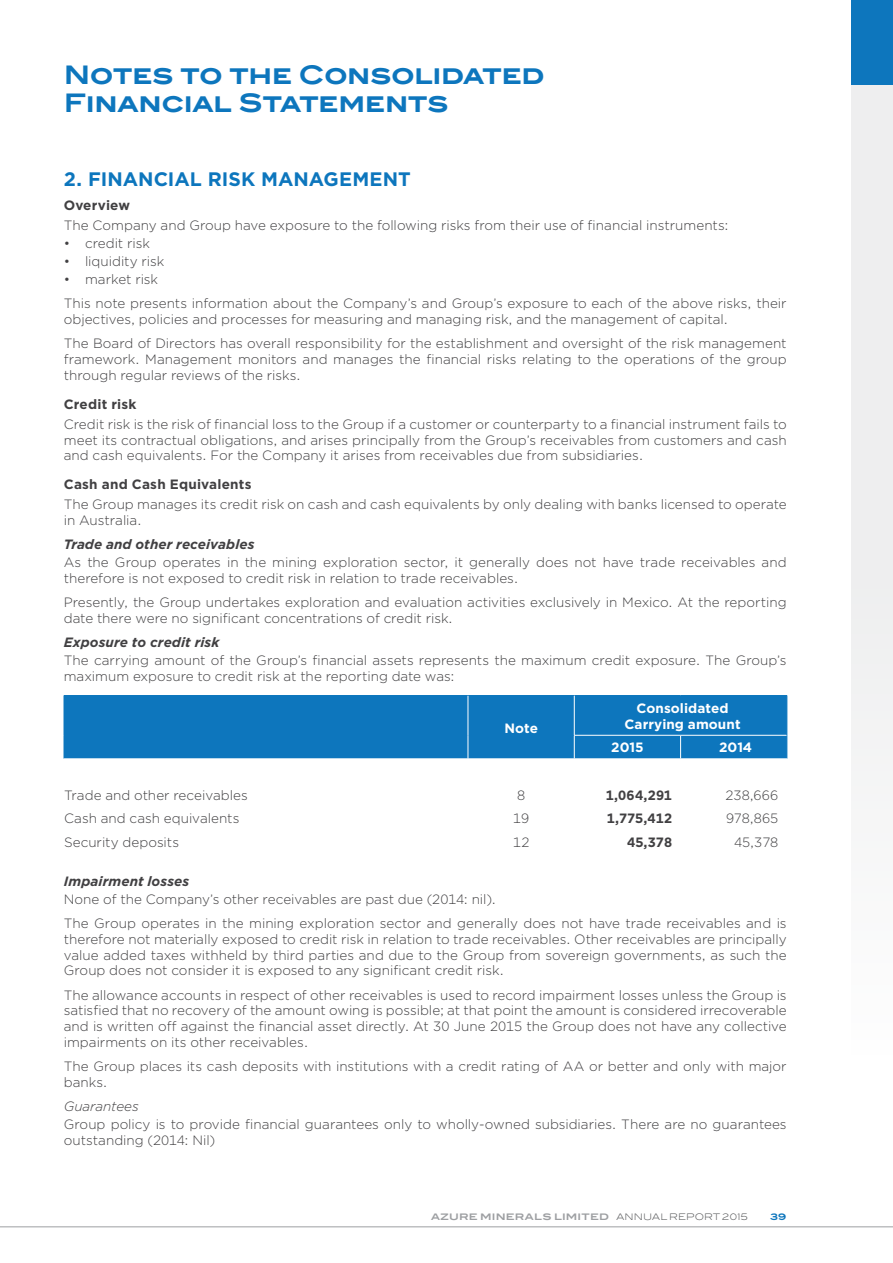
<style>
.page{position:relative;width:893px;height:1263px;background:#fff}
.page>*{position:absolute;margin:0;border:0;box-sizing:border-box;transform-origin:0 0}
.t1{font:700 25.5px/27.6px "Blair ITC";letter-spacing:-.02em;color:#0d76bd;scale:.94 1}
.t2{font:700 19.5px "Gotham";color:#0d76bd}
.t3{font:300 13.5px/15.8px "Gotham";color:#414042}
.t4{font:700 13.5px "Gotham";letter-spacing:.015em;color:#414042}
.t5{font:italic 700 13.5px "Gotham";letter-spacing:.005em;color:#414042}
.t6{font:700 13.5px/16.2px "Gotham";letter-spacing:.005em;color:#fff;text-align:center}
.t7{font:italic 300 13.5px "Gotham";letter-spacing:-.005em;color:#414042}
.t8{font:700 9px "Blair ITC";letter-spacing:.02em;color:#9d9fa2}
.t9{font:700 9px "Blair ITC";color:#0d76bd}
.s1{font-weight:300;color:#58595b}
</style>
<div class="page">
<div style="left:851px;top:0;width:42px;height:85px;background:#0d76bd"></div>
<hr style="left:0;top:1226px;width:893px;height:1px;background:#9d9fa2">
<div style="left:851px;top:85px;width:42px;height:1135px;background:linear-gradient(to right,#f4f4f4,#f4f4f4)"></div>
<div style="left:65px;top:696px;width:722px;height:62px;background:#0d76bd"></div>
<hr style="left:64px;top:695px;width:404px;height:1px;background:#0d76bd">
<hr style="left:64px;top:696px;width:1px;height:39px;background:#0d76bd">
<hr style="left:468px;top:695px;width:106px;height:1px;background:#0d76bd">
<hr style="left:574px;top:695px;width:107px;height:1px;background:#0d76bd">
<hr style="left:681px;top:695px;width:106px;height:1px;background:#0d76bd">
<svg style="left:64px;top:735px;width:1px;height:23px"></svg>
<svg style="left:787px;top:735px;width:1px;height:24px"></svg>
<hr style="left:468px;top:696px;width:1px;height:39px;background:#fff">
<svg style="left:468px;top:735px;width:1px;height:23px"></svg>
<hr style="left:574px;top:696px;width:1px;height:39px;background:#fff">
<hr style="left:574px;top:735px;width:107px;height:1px;background:#fff">
<svg style="left:574px;top:735px;width:1px;height:24px"></svg>
<hr style="left:681px;top:735px;width:106px;height:1px;background:#fff">
<svg style="left:680px;top:735px;width:1px;height:24px"></svg>
<hr style="left:787px;top:696px;width:1px;height:39px;background:#0d76bd">
<h1 class="t1" style="left:64px;top:61px;width:513px">Notes to the Consolidated<br>Financial Statements</h1>
<h2 class="t2" style="left:64px;top:166px;width:349px">2. FINANCIAL RISK MANAGEMENT</h2>
<p class="t4" style="left:64px;top:197px;width:68px">Overview</p>
<p class="t3" style="left:64px;top:217px;width:666px">The Company and Group have exposure to the following risks from their use of financial instruments:</p>
<p class="t3" style="left:64px;top:235px;width:88px">• credit risk</p>
<p class="t3" style="left:64px;top:253px;width:102px">• liquidity risk</p>
<p class="t3" style="left:64px;top:267px;width:724px;line-height:24.3px">• market risk<br>This note presents information about the Company’s and Group’s exposure to each of the above risks, their</p>
<p class="t3" style="left:64px;top:307px;width:724px;line-height:24.3px">objectives, policies and processes for measuring and managing risk, and the management of capital.<br>The Board of Directors has overall responsibility for the establishment and oversight of the risk management</p>
<p class="t3" style="left:64px;top:351px;width:724px">framework. Management monitors and manages the financial risks relating to the operations of the group through regular reviews of the risks.</p>
<p class="t4" style="left:64px;top:395px;width:74px">Credit risk</p>
<p class="t3" style="left:64px;top:416px;width:724px;text-align:justify">Credit risk is the risk of financial loss to the Group if a customer or counterparty to a financial instrument fails to meet its contractual obligations, and arises principally from the Group’s receivables from customers and cash and cash equivalents. For the Company it arises from receivables due from subsidiaries.</p>
<p class="t4" style="left:64px;top:475px;width:189px">Cash and Cash Equivalents</p>
<p class="t3" style="left:64px;top:496px;width:724px">The Group manages its credit risk on cash and cash equivalents by only dealing with banks licensed to operate in Australia.</p>
<p class="t5" style="left:64px;top:536px;width:192px">Trade and other receivables</p>
<p class="t3" style="left:64px;top:554px;width:724px">As the Group operates in the mining exploration sector, it generally does not have trade receivables and therefore is not exposed to credit risk in relation to trade receivables.</p>
<p class="t3" style="left:64px;top:594px;width:724px">Presently, the Group undertakes exploration and evaluation activities exclusively in Mexico. At the reporting date there were no significant concentrations of credit risk.</p>
<p class="t5" style="left:64px;top:633px;width:157px">Exposure to credit risk</p>
<p class="t3" style="left:64px;top:652px;width:724px">The carrying amount of the Group’s financial assets represents the maximum credit exposure. The Group’s maximum exposure to credit risk at the reporting date was:</p>
<p class="t6" style="left:504px;top:720px;width:35px">Note</p>
<p class="t6" style="left:624px;top:700px;width:118px">Consolidated<br>Carrying amount</p>
<p class="t6" style="left:611px;top:739px;width:34px">2015</p>
<p class="t6" style="left:719px;top:739px;width:35px">2014</p>
<p class="t3" style="left:64px;top:787px;width:185px">Trade and other receivables</p>
<p class="t3" style="left:517px;top:787px;width:10px">8</p>
<p class="t4" style="left:606px;top:786px;width:68px">1,064,291</p>
<p class="t3" style="left:725px;top:787px;width:54px">238,666</p>
<p class="t3" style="left:64px;top:810px;width:177px">Cash and cash equivalents</p>
<p class="t3" style="left:513px;top:810px;width:18px">19</p>
<p class="t4" style="left:607px;top:810px;width:67px">1,775,412</p>
<p class="t3" style="left:726px;top:810px;width:54px">978,865</p>
<p class="t3" style="left:64px;top:834px;width:117px">Security deposits</p>
<p class="t3" style="left:513px;top:834px;width:18px">12</p>
<p class="t4" style="left:627px;top:833px;width:47px">45,378</p>
<p class="t3" style="left:734px;top:834px;width:46px">45,378</p>
<p class="t5" style="left:64px;top:872px;width:127px">Impairment losses</p>
<p class="t3" style="left:64px;top:887px;width:724px;line-height:24.3px">None of the Company’s other receivables are past due (2014: nil).<br>The Group operates in the mining exploration sector and generally does not have trade receivables and is</p>
<p class="t3" style="left:64px;top:931px;width:724px;text-align:justify">therefore not materially exposed to credit risk in relation to trade receivables. Other receivables are principally value added taxes withheld by third parties and due to the Group from sovereign governments, as such the Group does not consider it is exposed to any significant credit risk.</p>
<p class="t3" style="left:64px;top:987px;width:724px;text-align:justify">The allowance accounts in respect of other receivables is used to record impairment losses unless the Group is satisfied that no recovery of the amount owing is possible; at that point the amount is considered irrecoverable and is written off against the financial asset directly. At 30 June 2015 the Group does not have any collective impairments on its other receivables.</p>
<p class="t3" style="left:64px;top:1058px;width:724px">The Group places its cash deposits with institutions with a credit rating of AA or better and only with major banks.</p>
<p class="t7" style="left:64px;top:1098px;width:77px">Guarantees</p>
<p class="t3" style="left:64px;top:1116px;width:724px">Group policy is to provide financial guarantees only to wholly-owned subsidiaries. There are no guarantees outstanding (2014: Nil)</p>
<p class="t8" style="left:431px;top:1211px;width:318px">AZURE MINERALS LIMITED <span class="s1">ANNUAL REPORT 2015</span></p>
<p class="t9" style="left:770px;top:1211px;width:18px">39</p>
</div>
